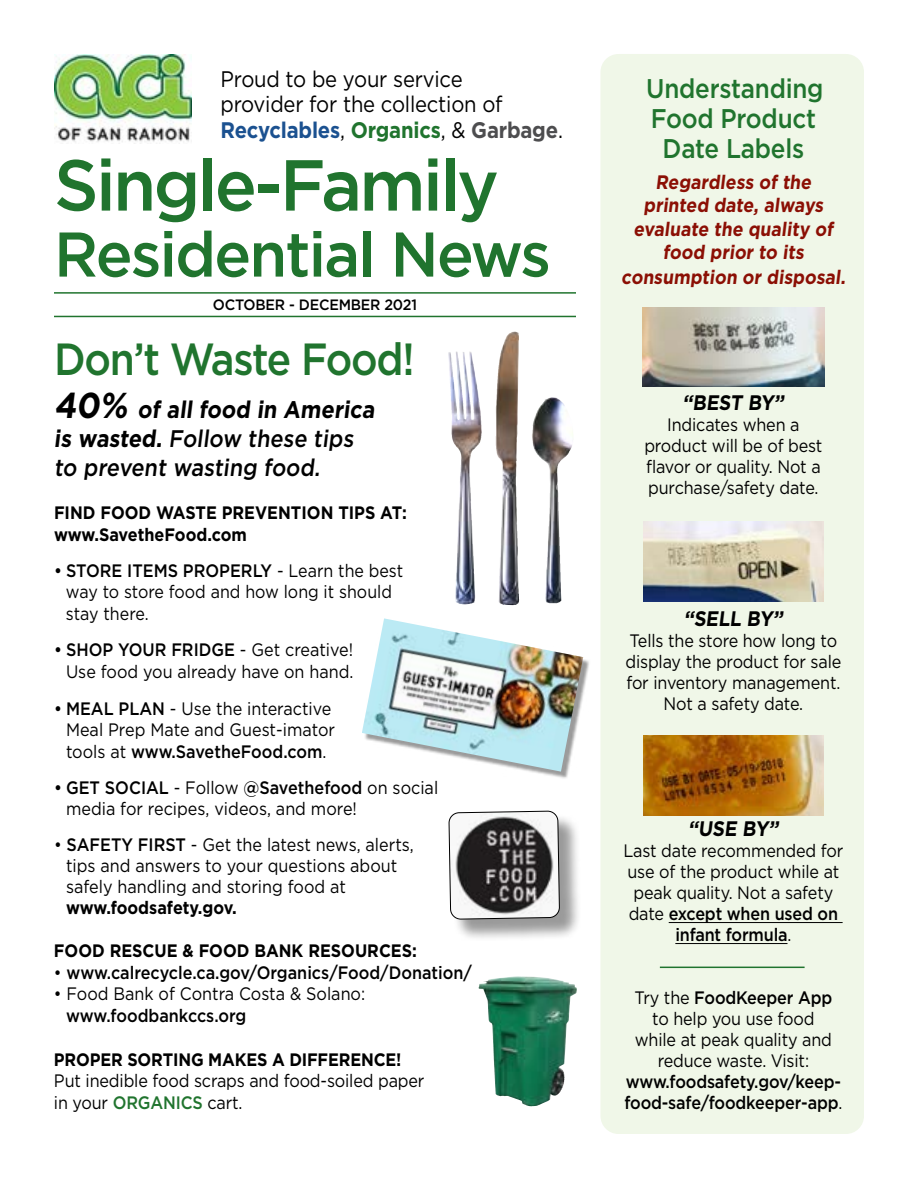
<style>
.page{position:relative;width:918px;height:1188px;background:#fff}
.page>*{position:absolute;margin:0;border:0;box-sizing:border-box;transform-origin:0 0}
.headline_1{font:500 72px "Gotham";letter-spacing:-.04em;color:#20742e}
.headline_1-2{font:500 63px "Gotham";letter-spacing:-.03em;color:#20742e}
.headline_1-3{font:500 45px "Gotham";letter-spacing:-.03em;color:#20742e;scale:.9 1}
.headline_2{font:500 27px/30px "Gotham";letter-spacing:-.01em;color:#20742e;text-align:center;scale:.9 1}
.subhead_1{font:500 24px "Gotham";color:#000;scale:.9 1}
.subhead_1-2{font:700 24px "Gotham";color:#000;scale:.9 1}
.t1{font:22.5px/25.5px "Gotham";letter-spacing:-.01em;color:#000;scale:.9 1}
.text{font:700 21px "Gotham";color:#000;scale:.9 1}
.subhead_1-3{font:700 19.5px/23.4px "Gotham";color:#8b0f04;text-align:center;scale:.9 1}
.text-2{font:18px/21px "Gotham";letter-spacing:-.01em;color:#000;text-align:center;scale:.9 1}
.text_bullet_list{font:18px "Gotham";color:#000;scale:.9 1}
.text_bullet_list-2{font:500 18px "Gotham";color:#000;scale:.9 1}
.text_bullet_list-3{font:700 18px "Gotham";color:#000;scale:.9 1}
.text-3{font:500 18px/21px "Gotham";letter-spacing:-.01em;color:#000;scale:.9 1}
.text_bullet_list-4{font:18px "Gotham";color:#000;scale:.89 1}
.headline_1-4{font:500 15px "Gotham";letter-spacing:-.015em;color:#000;scale:.95 1}
.s1{font-weight:700;color:#1b5190}
.s2{font-weight:700;color:#20742e}
.s3{font-weight:700;color:#4d4d4f}
.s4{font-size:36px}
.s5{font-weight:700}
.s6{font-weight:400}
.s7{font-weight:500}
.s8{font-weight:500;color:#20742e}
</style>
<div class="page">
<div style="left:600px;top:54px;width:264px;height:1080px;background:#f0f7e8;border-radius:18px"></div>
<hr style="left:54px;top:292px;width:522px;height:2px;background:#20742e">
<hr style="left:54px;top:316px;width:522px;height:1px;background:#20742e">
<img style="left:54px;top:54px;width:137px;height:90px">
<img style="left:463px;top:331px;width:56px;height:274px">
<div style="left:364px;top:622px;width:226px;height:157px;background:#000;opacity:.4"></div>
<img style="left:362px;top:618px;width:221px;height:154px">
<div style="left:451px;top:814px;width:131px;height:127px;background:#000;opacity:.4"></div>
<svg style="left:449px;top:811px;width:111px;height:108px"></svg>
<div style="left:468px;top:973px;width:111px;height:144px;background:#fff;opacity:.75"></div>
<img style="left:479px;top:976px;width:38px;height:45px">
<hr style="left:669px;top:922px;width:174px;height:1px;background:#000">
<hr style="left:675px;top:943px;width:113px;height:1px;background:#000">
<img style="left:643px;top:307px;width:181px;height:80px">
<img style="left:644px;top:522px;width:179px;height:79px">
<img style="left:644px;top:736px;width:179px;height:79px">
<hr style="left:660px;top:967px;width:145px;height:1px;background:#20742e">
<p class="t1" style="left:220px;top:66px;width:271px">Proud to be your service</p>
<p class="t1" style="left:220px;top:91px;width:382px">provider for the collection of<br><span class="s1">Recyclables</span>, <span class="s2">Organics</span>, &amp; <span class="s3">Garbage</span>.</p>
<h1 class="headline_1" style="left:54px;top:138px;width:446px">Single-Family</h1>
<h1 class="headline_1-2" style="left:54px;top:213px;width:498px">Residential News</h1>
<h1 class="headline_1-4" style="left:213px;top:295px;width:216px">OCTOBER - DECEMBER 2021</h1>
<h1 class="headline_1-3" style="left:54px;top:330px;width:402px">Don’t Waste Food!</h1>
<h4 class="subhead_1-2" style="left:54px;top:394px;width:362px"><span class="s4">40%</span> of all food in America</h4>
<h4 class="subhead_1" style="left:54px;top:423px;width:339px"><span class="s5">is wasted.</span> Follow these tips</h4>
<h4 class="subhead_1" style="left:54px;top:452px;width:301px">to prevent wasting food.</h4>
<p class="text_bullet_list-3" style="left:54px;top:501px;width:394px">FIND FOOD WASTE PREVENTION TIPS AT:</p>
<p class="text_bullet_list-3" style="left:54px;top:522px;width:216px">www.SavetheFood.com</p>
<p class="text_bullet_list-2" style="left:54px;top:559px;width:390px">• STORE ITEMS PROPERLY <span class="s6">- Learn the best</span></p>
<p class="text_bullet_list-4" style="left:66px;top:580px;width:368px">way to store food and how long it should</p>
<p class="text_bullet_list-4" style="left:66px;top:602px;width:94px">stay there.</p>
<p class="text_bullet_list-2" style="left:54px;top:638px;width:334px">• SHOP YOUR FRIDGE <span class="s6">- Get creative!</span></p>
<p class="text_bullet_list" style="left:66px;top:660px;width:321px">Use food you already have on hand.</p>
<p class="text_bullet_list" style="left:54px;top:697px;width:310px"><span class="s7">• MEAL PLAN</span> - Use the interactive</p>
<p class="text_bullet_list" style="left:66px;top:718px;width:300px">Meal Prep Mate and Guest-imator</p>
<p class="text_bullet_list-2" style="left:66px;top:740px;width:291px"><span class="s6">tools at</span> www.SavetheFood.com<span class="s6">.</span></p>
<p class="text_bullet_list-2" style="left:54px;top:776px;width:428px">• GET SOCIAL <span class="s6">- Follow</span> @Savethefood <span class="s6">on social</span></p>
<p class="text_bullet_list" style="left:66px;top:797px;width:325px">media for recipes, videos, and more!</p>
<p class="text_bullet_list" style="left:54px;top:833px;width:401px">• <span class="s7">SAFETY FIRST</span> - Get the latest news, alerts,</p>
<p class="text_bullet_list" style="left:66px;top:854px;width:370px">tips and answers to your questions about</p>
<p class="text_bullet_list" style="left:66px;top:875px;width:313px">safely handling and storing food at</p>
<p class="text_bullet_list-3" style="left:66px;top:896px;width:191px">www.foodsafety.gov.</p>
<p class="text_bullet_list-3" style="left:54px;top:939px;width:405px">FOOD RESCUE &amp; FOOD BANK RESOURCES:</p>
<p class="text_bullet_list-2" style="left:54px;top:960px;width:466px"><span class="s6">•</span> www.calrecycle.ca.gov/Organics/Food/Donation/</p>
<p class="text_bullet_list" style="left:54px;top:982px;width:347px">• Food Bank of Contra Costa &amp; Solano:</p>
<p class="text_bullet_list-2" style="left:66px;top:1004px;width:202px">www.foodbankccs.org</p>
<p class="text_bullet_list-3" style="left:54px;top:1048px;width:388px">PROPER SORTING MAKES A DIFFERENCE!</p>
<p class="text_bullet_list" style="left:54px;top:1070px;width:413px">Put inedible food scraps and food-soiled paper</p>
<p class="text_bullet_list" style="left:54px;top:1091px;width:211px">in your <span class="s8">ORGANICS</span> cart.</p>
<h3 class="headline_2" style="left:646px;top:73px;width:199px">Understanding<br>Food Product<br>Date Labels</h3>
<h4 class="subhead_1-3" style="left:655px;top:170px;width:178px">Regardless of the</h4>
<h4 class="subhead_1-3" style="left:634px;top:193px;width:227px">printed date, always evaluate the quality of food prior to its</h4>
<h4 class="subhead_1-3" style="left:621px;top:265px;width:254px">consumption or disposal.</h4>
<p class="text" style="left:683px;top:389px;width:118px">“BEST BY”</p>
<p class="text-2" style="left:667px;top:414px;width:149px">Indicates when a</p>
<p class="text-2" style="left:644px;top:435px;width:199px">product will be of best</p>
<p class="text-2" style="left:646px;top:456px;width:196px">flavor or quality. Not a</p>
<p class="text-2" style="left:648px;top:477px;width:191px">purchase/safety date.</p>
<p class="text" style="left:684px;top:605px;width:116px">“SELL BY”</p>
<p class="text-2" style="left:625px;top:630px;width:241px">Tells the store how long to display the product for sale for inventory management.<br>Not a safety date.</p>
<p class="text" style="left:688px;top:815px;width:106px">“USE BY”</p>
<p class="text-2" style="left:623px;top:840px;width:246px">Last date recommended for use of the product while at peak quality. Not a safety date <span class="s7">except when used on infant formula</span>.</p>
<p class="text-3" style="left:635px;top:987px;width:221px"><span class="s6">Try the</span> FoodKeeper App</p>
<p class="text-2" style="left:652px;top:1008px;width:182px">to help you use food</p>
<p class="text-2" style="left:635px;top:1029px;width:221px">while at peak quality and reduce waste. Visit:</p>
<p class="text-3" style="left:624px;top:1071px;width:244px">www.foodsafety.gov/keep&shy;food-safe/foodkeeper-app<span class="s6">.</span></p>
</div>
